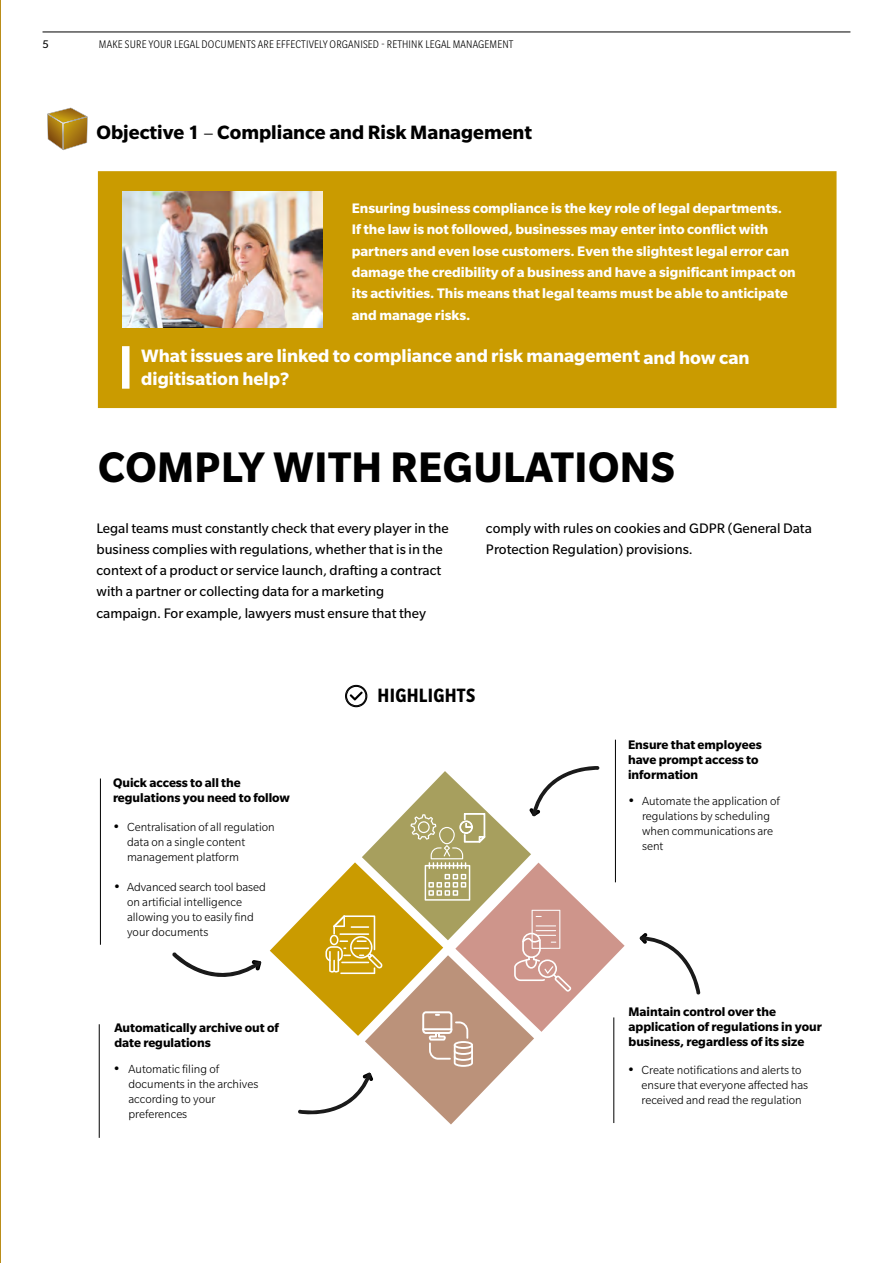
<style>
.page{position:relative;width:893px;height:1263px;background:#fff}
.page>*{position:absolute;margin:0;border:0;box-sizing:border-box;transform-origin:0 0}
.t1{font:700 46.5px "Slate Pro";letter-spacing:.01em;color:#000}
.t2{font:700 21px "Slate Pro";color:#000}
.t3{font:700 condensed 21px "Slate Pro";letter-spacing:.015em;color:#000}
.t4{font:700 19.5px/22.8px "Slate Pro";color:#fff}
.t5{font:15px/21.3px "Slate Pro";color:#000}
.t6{font:700 15px/21.3px "Slate Pro";color:#fff}
.t7{font:15px "Slate Std";color:#000}
.t8{font:700 13.5px/15px "Slate Pro";color:#000}
.t9{font:300 12.75px/15px "Slate Pro";color:#000}
.t10{font:300 condensed 12px "Slate Pro";letter-spacing:.015em;color:#000}
.t11{font:12px "Slate Pro";color:#000}
.s1{font-weight:300}
</style>
<div class="page">
<hr style="left:615px;top:740px;width:1px;height:142px;background:#000">
<hr style="left:99px;top:1024px;width:1px;height:114px;background:#000">
<hr style="left:100px;top:778px;width:1px;height:167px;background:#000">
<svg style="left:639px;top:933px;width:62px;height:62px"></svg>
<svg style="left:345px;top:684px;width:23px;height:23px"></svg>
<hr style="left:0;top:0;width:1px;height:1263px;background:#ba8d19">
<div style="left:98px;top:171px;width:738px;height:237px;background:#ca9b00"></div>
<div style="left:122px;top:346px;width:8px;height:43px;background:#fff"></div>
<img style="left:122px;top:192px;width:200px;height:136px">
<svg style="left:172px;top:765px;width:453px;height:359px"></svg>
<svg style="left:47px;top:108px;width:41px;height:42px"></svg>
<img style="left:58px;top:121px;width:5px;height:28px">
<hr style="left:43px;top:32px;width:807px;height:1px;background:#000">
<p class="t11" style="left:43px;top:38px;width:8px">5</p>
<p class="t10" style="left:99px;top:38px;width:416px">MAKE SURE YOUR LEGAL DOCUMENTS ARE EFFECTIVELY ORGANISED - RETHINK LEGAL MANAGEMENT</p>
<h2 class="t2" style="left:97px;top:120px;width:437px">Objective 1 <span class="s1">–</span> Compliance and Risk Management</h2>
<p class="t6" style="left:352px;top:197px;width:445px">Ensuring business compliance is the key role of legal departments.<br>If the law is not followed, businesses may enter into conflict with partners and even lose customers. Even the slightest legal error can damage the credibility of a business and have a significant impact on its activities. This means that legal teams must be able to anticipate and manage risks.</p>
<h3 class="t4" style="left:141px;top:344px;width:610px">What issues are linked to compliance and risk management and how can digitisation help?</h3>
<h1 class="t1" style="left:98px;top:441px;width:578px">COMPLY WITH REGULATIONS</h1>
<p class="t5" style="left:97px;top:517px;width:354px">Legal teams must constantly check that every player in the business complies with regulations, whether that is in the context of a product or service launch, drafting a contract with a partner or collecting data for a marketing campaign. For example, lawyers must ensure that they</p>
<p class="t5" style="left:486px;top:517px;width:327px">comply with rules on cookies and GDPR (General Data<br>Protection Regulation) provisions.</p>
<p class="t8" style="left:113px;top:775px;width:179px">Quick access to all the regulations you need to follow</p>
<p class="t9" style="left:127px;top:819px;width:149px">Centralisation of all regulation data on a single content management platform</p>
<p class="t9" style="left:127px;top:879px;width:140px">Advanced search tool based on artificial intelligence allowing you to easily find your documents</p>
<p class="t7" style="left:113px;top:818px;width:9px">•</p>
<p class="t7" style="left:113px;top:879px;width:9px">•</p>
<h2 class="t3" style="left:378px;top:684px;width:99px">HIGHLIGHTS</h2>
<p class="t8" style="left:628px;top:736px;width:135px">Ensure that employees have prompt access to information</p>
<p class="t9" style="left:642px;top:794px;width:139px">Automate the application of regulations by scheduling when communications are sent</p>
<p class="t7" style="left:628px;top:793px;width:9px">•</p>
<p class="t8" style="left:114px;top:1020px;width:166px">Automatically archive out of date regulations</p>
<p class="t9" style="left:128px;top:1061px;width:131px">Automatic filing of documents in the archives according to your preferences</p>
<p class="t7" style="left:113px;top:1060px;width:9px">•</p>
<p class="t8" style="left:628px;top:1004px;width:195px">Maintain control over the application of regulations in your business, regardless of its size</p>
<p class="t9" style="left:641px;top:1062px;width:168px">Create notifications and alerts to ensure that everyone affected has received and read the regulation</p>
<p class="t7" style="left:627px;top:1061px;width:9px">•</p>
</div>
